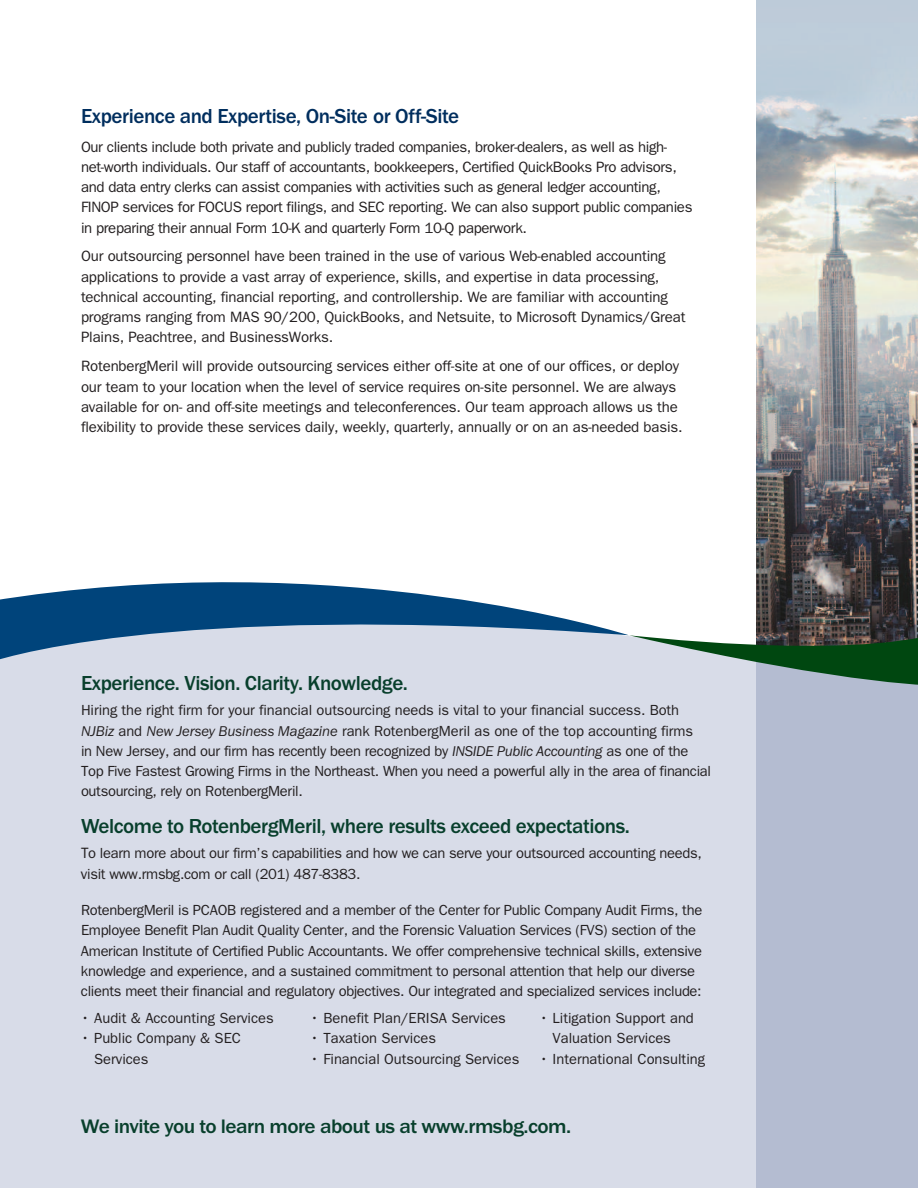
<style>
.page{position:relative;width:918px;height:1188px;background:#fff}
.page>*{position:absolute;margin:0;border:0;box-sizing:border-box;transform-origin:0 0}
.t1{font:500 21px "Franklin Gothic";letter-spacing:-.02em;color:#083f2c}
.t2{font:500 21px "Franklin Gothic";letter-spacing:-.02em;color:#002e5e}
.t3{font:500 20.25px "Franklin Gothic";letter-spacing:-.025em;color:#083f2c;scale:1.05 1}
.t4{font:15px/20.2px "ITC Franklin Gothic Std";letter-spacing:-.01em;color:#231f20}
.t5{font:14.7px/20.2px "ITC Franklin Gothic Std";letter-spacing:-.02em;color:#231f20}
.t6{font:14.7px/20.2px "ITC Franklin Gothic Std";color:#231f20}
.s1{font-family:"Franklin Gothic";font-style:italic}
.s2{font-size:15px}
</style>
<div class="page">
<div style="left:0;top:663px;width:756px;height:525px;background:#d8dce8"></div>
<div style="left:756px;top:612px;width:162px;height:576px;background:#b4bcd1"></div>
<img style="left:756px;top:0;width:162px;height:632px">
<svg style="left:627px;top:632px;width:291px;height:54px"></svg>
<svg style="left:0;top:582px;width:629px;height:81px"></svg>
<h1 class="t2" style="left:81px;top:103px;width:380px">Experience and Expertise, On-Site or Off-Site</h1>
<p class="t4" style="left:81px;top:138px;width:613px">Our clients include both private and publicly traded companies, broker-dealers, as well as high&shy;net-worth individuals. Our staff of accountants, bookkeepers, Certified QuickBooks Pro advisors, and data entry clerks can assist companies with activities such as general ledger accounting, FINOP services for FOCUS report filings, and SEC reporting. We can also support public companies in preparing their annual Form 10-K and quarterly Form 10-Q paperwork.</p>
<p class="t4" style="left:81px;top:247px;width:606px">Our outsourcing personnel have been trained in the use of various Web-enabled accounting applications to provide a vast array of experience, skills, and expertise in data processing, technical accounting, financial reporting, and controllership. We are familiar with accounting programs ranging from MAS 90/200, QuickBooks, and Netsuite, to Microsoft Dynamics/Great Plains, Peachtree, and BusinessWorks.</p>
<p class="t4" style="left:81px;top:357px;width:603px">RotenbergMeril will provide outsourcing services either off-site at one of our offices, or deploy our team to your location when the level of service requires on-site personnel. We are always available for on- and off-site meetings and teleconferences. Our team approach allows us the flexibility to provide these services daily, weekly, quarterly, annually or on an as-needed basis.</p>
<h1 class="t1" style="left:81px;top:670px;width:329px">Experience. Vision. Clarity. Knowledge.</h1>
<p class="t5" style="left:81px;top:701px;width:632px">Hiring the right firm for your financial outsourcing needs is vital to your financial success. Both <span class="s1">NJBiz</span> and <span class="s1">New Jersey Business Magazine</span> rank RotenbergMeril as one of the top accounting firms<br>in New Jersey, and our firm has recently been recognized by <span class="s1">INSIDE Public Accounting</span> as one of the Top Five Fastest Growing Firms in the Northeast. When you need a powerful ally in the area of financial outsourcing, rely on RotenbergMeril.</p>
<h1 class="t1" style="left:81px;top:813px;width:550px">Welcome to RotenbergMeril, where results exceed expectations.</h1>
<p class="t5" style="left:81px;top:845px;width:622px"><span class="s2">T</span>o learn more about our firm’s capabilities and how we can serve your outsourced accounting needs, visit www.rmsbg.com or call (201) 487-8383.</p>
<p class="t5" style="left:81px;top:901px;width:623px">RotenbergMeril is PCAOB registered and a member of the Center for Public Company Audit Firms, the Employee Benefit Plan Audit Quality Center, and the Forensic Valuation Services (FVS) section of the American Institute of Certified Public Accountants. We offer comprehensive technical skills, extensive knowledge and experience, and a sustained commitment to personal attention that help our diverse clients meet their financial and regulatory objectives. Our integrated and specialized services include:</p>
<p class="t6" style="left:81px;top:1009px;width:194px">• Audit &amp; Accounting Services</p>
<p class="t6" style="left:94px;top:1029px;width:148px;text-indent:-13px">• Public Company &amp; SEC<br>Services</p>
<p class="t6" style="left:310px;top:1009px;width:197px">• Benefit Plan/ERISA Services</p>
<p class="t6" style="left:310px;top:1029px;width:127px">• Taxation Services</p>
<p class="t6" style="left:310px;top:1050px;width:211px">• Financial Outsourcing Services</p>
<p class="t6" style="left:553px;top:1009px;width:143px;text-indent:-13px">• Litigation Support and<br>Valuation Services</p>
<p class="t6" style="left:539px;top:1050px;width:167px">• International Consulting</p>
<h2 class="t3" style="left:81px;top:1114px;width:468px">We invite you to learn more about us at www.rmsbg.com.</h2>
</div>
